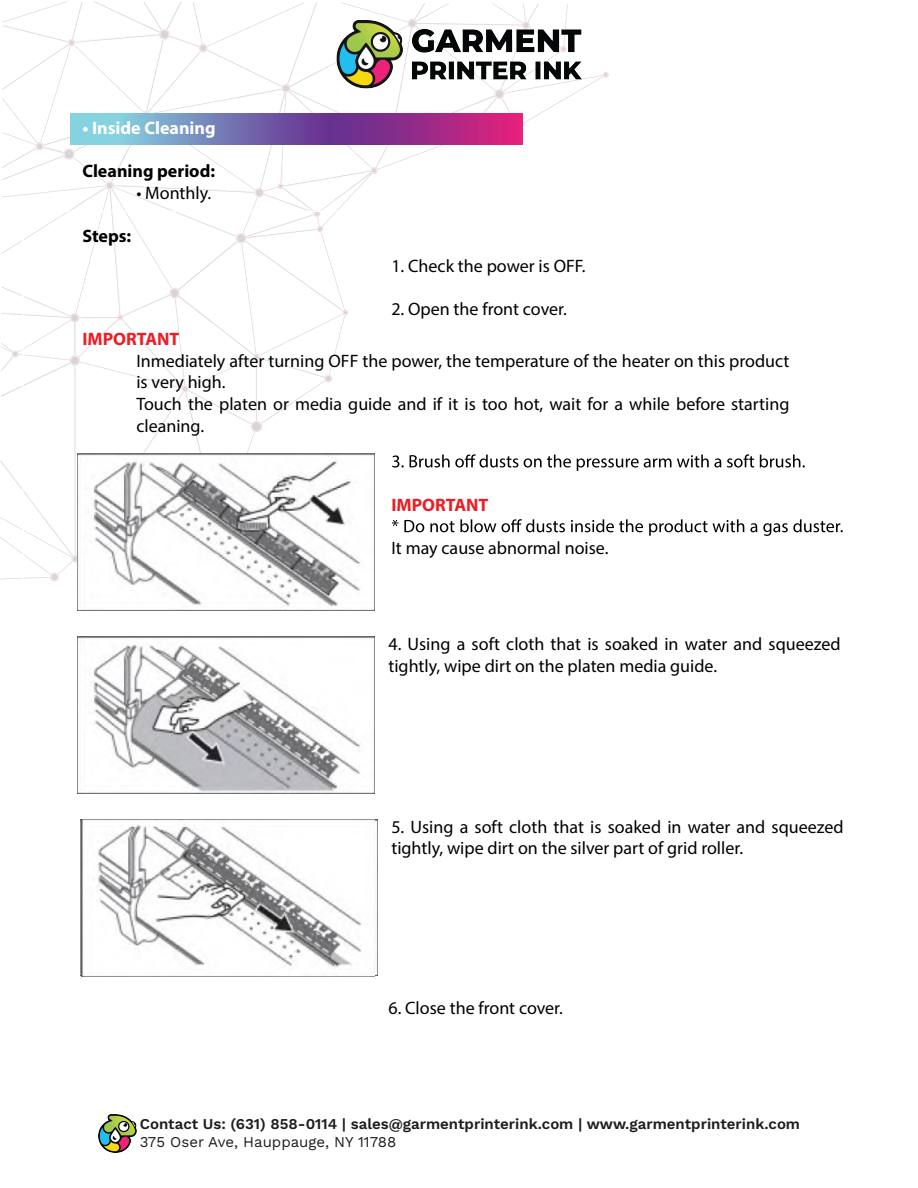
<style>
.page{position:relative;width:918px;height:1188px;background:#fff}
.page>*{position:absolute;margin:0;border:0;box-sizing:border-box;transform-origin:0 0}
.t1{font:18px/21.6px "Myriad Pro";color:#000}
.t2{font:700 18px "Myriad Pro";color:#000}
.t3{font:700 18px "Myriad Pro";color:#ed1d24}
.t4{font:700 18px "Myriad Pro";color:#fff}
.t5{font:15px/18px "Work Sans";color:#1d1d1b}
</style>
<div class="page">
<svg style="left:0;top:2px;width:843px;height:580px"></svg>
<img style="left:78px;top:454px;width:297px;height:156px">
<img style="left:78px;top:637px;width:297px;height:156px">
<img style="left:82px;top:819px;width:293px;height:158px">
<img style="left:99px;top:1114px;width:37px;height:38px">
<img style="left:320px;top:13px;width:278px;height:83px">
<p class="t4" style="left:82px;top:116px;width:135px">• Inside Cleaning</p>
<p class="t2" style="left:82px;top:159px;width:134px">Cleaning period:</p>
<p class="t1" style="left:136px;top:182px;width:76px">• Monthly.</p>
<p class="t2" style="left:82px;top:224px;width:50px">Steps:</p>
<p class="t1" style="left:391px;top:255px;width:196px">1. Check the power is OFF.</p>
<p class="t1" style="left:391px;top:298px;width:177px">2. Open the front cover.</p>
<p class="t3" style="left:82px;top:327px;width:99px">IMPORTANT</p>
<p class="t1" style="left:136px;top:350px;width:655px">Inmediately after turning OFF the power, the temperature of the heater on this product is very high.<br>Touch the platen or media guide and if it is too hot, wait for a while before starting cleaning.</p>
<p class="t3" style="left:391px;top:493px;width:99px">IMPORTANT</p>
<p class="t1" style="left:391px;top:537px;width:219px">It may cause abnormal noise.</p>
<p class="t1" style="left:388px;top:633px;width:454px">4. Using a soft cloth that is soaked in water and squeezed tightly, wipe dirt on the platen media guide.</p>
<p class="t1" style="left:391px;top:816px;width:454px">5. Using a soft cloth that is soaked in water and squeezed tightly, wipe dirt on the silver part of grid roller.</p>
<p class="t1" style="left:388px;top:997px;width:176px">6. Close the front cover.</p>
<p class="t5" style="left:140px;top:1114px;width:662px">Contact Us: (631) 858-0114 | sales@garmentprinterink.com | www.garmentprinterink.com<br>375 Oser Ave, Hauppauge, NY 11788</p>
</div>
